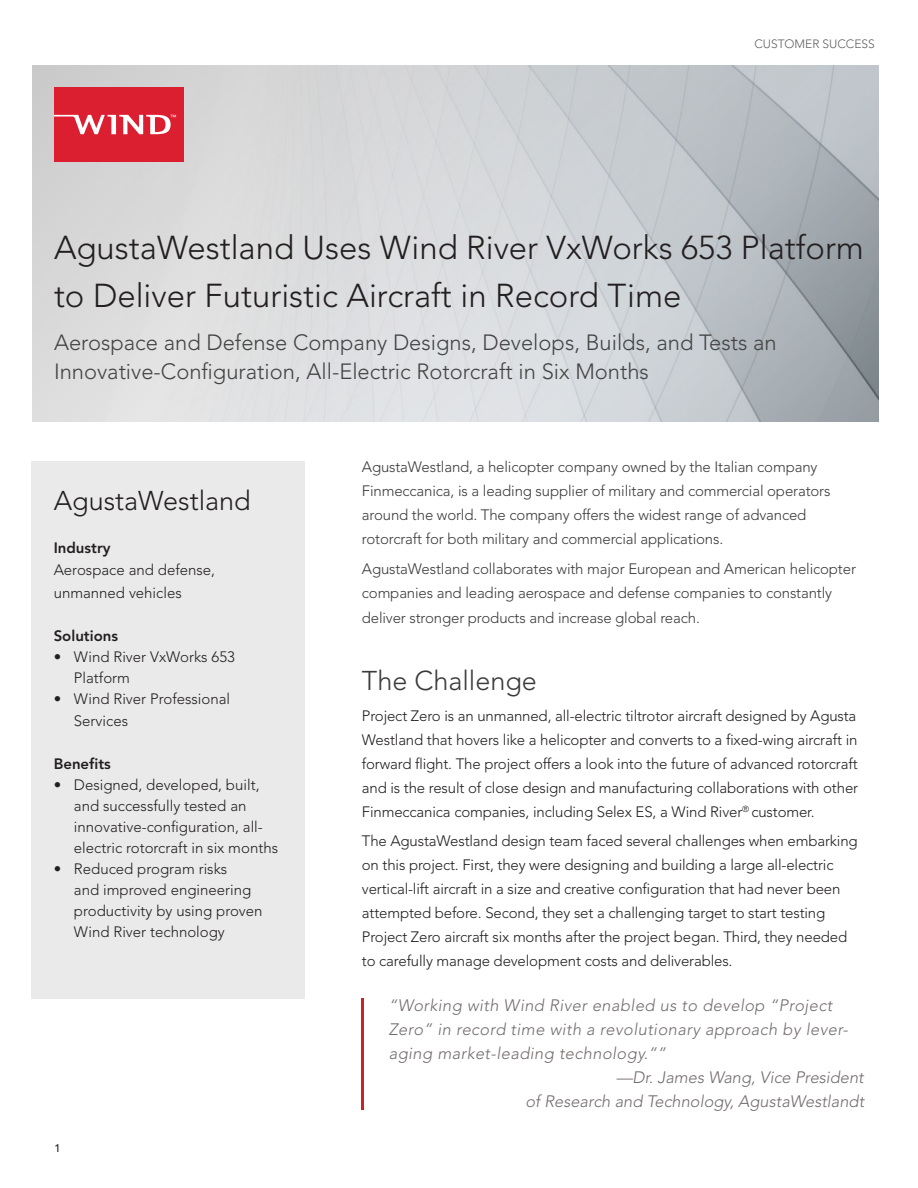
<style>
.page{position:relative;width:918px;height:1188px;background:#fff}
.page>*{position:absolute;margin:0;border:0;box-sizing:border-box;transform-origin:0 0}
.t1{font:300 32.85px/47.5px "Avenir LT Std";color:#231f20}
.t2{font:300 27px "Avenir LT Std";color:#231f20}
.t3{font:300 27px "Avenir LT Std";color:#3b3b3b}
.t4{font:300 21.9px/29.2px "Avenir LT Std";color:#434343}
.t5{font:italic 300 16.5px/24px "Avenir LT Std";letter-spacing:.025em;color:#746c6c}
.t6{font:italic 300 16.5px/24px "Avenir LT Std";color:#746c6c;text-align:right}
.Body{font:300 15px/24px "Avenir LT Std";letter-spacing:-.01em;color:#231f20}
.t7{font:300 15px/24px "Avenir LT Std";letter-spacing:-.01em;color:#3b3b3b}
.t8{font:800 15px "Avenir LT Std";color:#231f20}
.t9{font:300 12px "Avenir LT Std";color:#5f6060}
.t10{font:500 10.95px "Avenir LT Std";color:#231f20}
.t11{font:500 6px "Avenir LT Std";color:#fff}
.s1{font-weight:800}
</style>
<div class="page">
<div style="left:31px;top:461px;width:274px;height:538px;background:#eaeaea"></div>
<img style="left:32px;top:66px;width:847px;height:355px">
<div style="left:54px;top:87px;width:129px;height:75px;background:#db1e30"></div>
<svg style="left:54px;top:115px;width:117px;height:19px"></svg>
<hr style="left:361px;top:999px;width:3px;height:111px;background:#cd2027">
<p class="t11" style="left:171px;top:114px;width:8px">™</p>
<p class="t9" style="left:754px;top:37px;width:122px">CUSTOMER SUCCESS</p>
<p class="t1" style="left:54px;top:224px;width:812px">AgustaWestland Uses Wind River VxWorks 653 Platform to Deliver Futuristic Aircraft in Record Time</p>
<p class="t4" style="left:54px;top:328px;width:724px">Aerospace and Defense Company Designs, Develops, Builds, and Tests an<br>Innovative-Configuration, All-Electric Rotorcraft in Six Months</p>
<p class="t2" style="left:54px;top:485px;width:199px">AgustaWestland</p>
<p class="Body" style="left:54px;top:536px;width:163px;line-height:22.5px"><span class="s1">Industry<br></span>Aerospace and defense, unmanned vehicles</p>
<p class="t8" style="left:54px;top:626px;width:66px">Solutions</p>
<p class="Body" style="left:74px;top:646px;width:163px;line-height:21px;text-indent:-20px">• Wind River VxWorks 653<br>Platform</p>
<p class="Body" style="left:74px;top:687px;width:158px;line-height:22.5px;text-indent:-20px">• Wind River Professional<br>Services</p>
<p class="t8" style="left:54px;top:755px;width:59px">Benefits</p>
<p class="Body" style="left:74px;top:774px;width:206px;line-height:21px;text-indent:-20px">• Designed, developed, built, and successfully tested an innovative-configuration, all&shy;electric rotorcraft in six months</p>
<p class="Body" style="left:74px;top:858px;width:190px;line-height:21px;text-indent:-20px">• Reduced program risks<br>and improved engineering productivity by using proven<br>Wind River technology</p>
<p class="t10" style="left:55px;top:1142px;width:8px">1</p>
<p class="t7" style="left:362px;top:455px;width:470px">AgustaWestland, a helicopter company owned by the Italian company Finmeccanica, is a leading supplier of military and commercial operators around the world. The company offers the widest range of advanced rotorcraft for both military and commercial applications.</p>
<p class="t7" style="left:362px;top:557px;width:496px">AgustaWestland collaborates with major European and American helicopter companies and leading aerospace and defense companies to constantly</p>
<p class="t7" style="left:362px;top:606px;width:340px">deliver stronger products and increase global reach.</p>
<p class="t3" style="left:362px;top:665px;width:177px">The Challenge</p>
<p class="Body" style="left:362px;top:704px;width:498px;text-align:justify">Project Zero is an unmanned, all-electric tiltrotor aircraft designed by Agusta Westland that hovers like a helicopter and converts to a fixed-wing aircraft in forward flight. The project offers a look into the future of advanced rotorcraft and is the result of close design and manufacturing collaborations with other Finmeccanica companies, including Selex ES, a Wind River<sup>®</sup> customer.</p>
<p class="Body" style="left:362px;top:829px;width:497px">The AgustaWestland design team faced several challenges when embarking on this project. First, they were designing and building a large all-electric vertical-lift aircraft in a size and creative configuration that had never been attempted before. Second, they set a challenging target to start testing Project Zero aircraft six months after the project began. Third, they needed to carefully manage development costs and deliverables.</p>
<p class="t5" style="left:389px;top:993px;width:461px">“Working with Wind River enabled us to develop “Project<br>Zero” in record time with a revolutionary approach by lever&shy;aging market-leading technology.””</p>
<p class="t6" style="left:525px;top:1065px;width:340px">—Dr. James Wang, Vice President<br>of Research and Technology, AgustaWestlandt</p>
</div>
